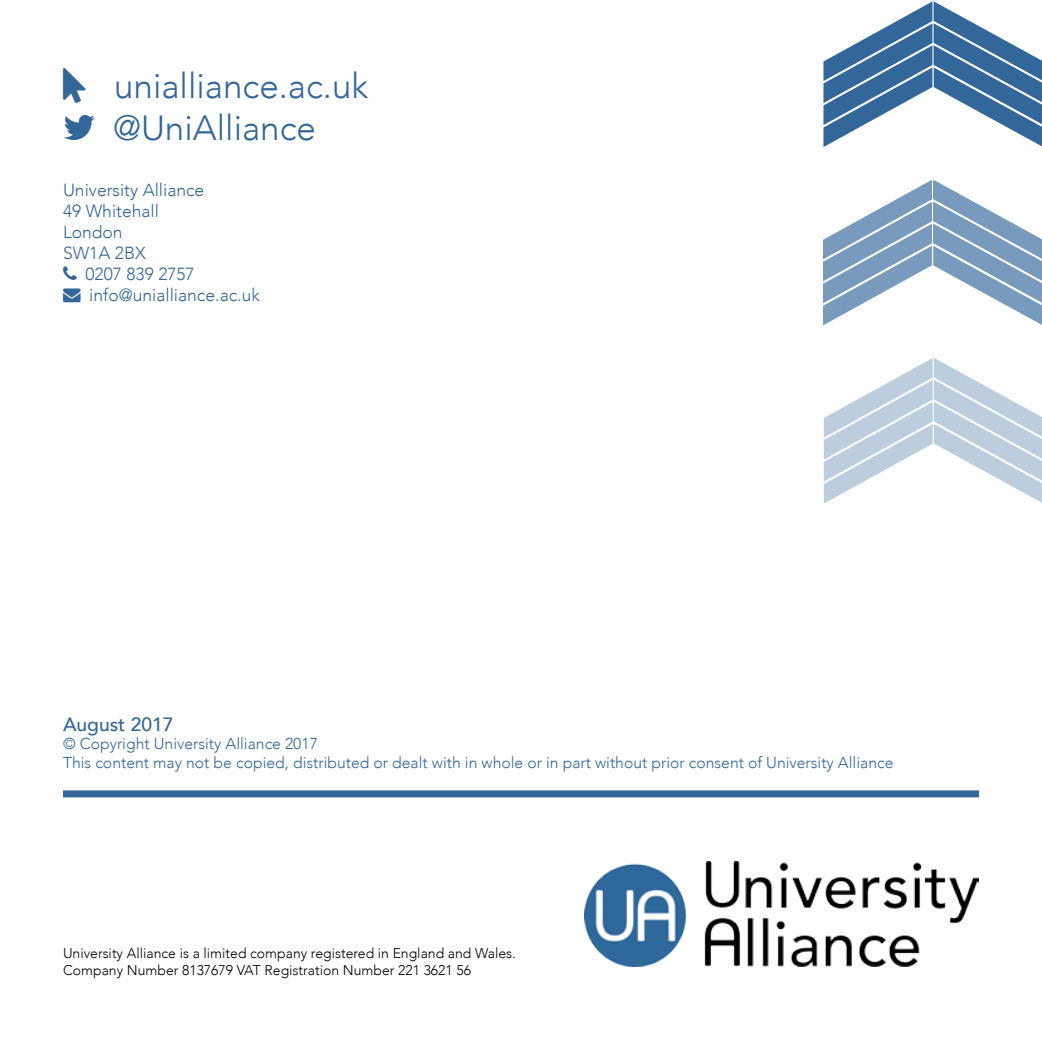
<style>
.page{position:relative;width:1042px;height:1042px;background:#fff}
.page>*{position:absolute;margin:0;border:0;box-sizing:border-box;transform-origin:0 0}
.t1{font:300 35px/42px "Avenir";color:#369}
.t2{font:500 19.25px "Avenir";color:#369}
.t3{font:300 17.5px/21px "Avenir";color:#369}
.t4{font:300 15.75px/18.9px "Avenir";color:#369}
.t5{font:300 14px/16.8px "Avenir";color:#000}
</style>
<div class="page">
<img style="left:584px;top:862px;width:395px;height:105px">
<div style="left:63px;top:790px;width:916px;height:7px;background:#369"></div>
<svg style="left:824px;top:358px;width:218px;height:146px"></svg>
<svg style="left:823px;top:180px;width:219px;height:145px"></svg>
<svg style="left:823px;top:1px;width:219px;height:146px"></svg>
<h1 class="t1" style="left:113px;top:65px;width:257px">unialliance.ac.uk @UniAlliance</h1>
<p class="t3" style="left:63px;top:180px;width:143px">University Alliance<br>49 Whitehall<br>London<br>SW1A 2BX</p>
<p class="t3" style="left:86px;top:264px;width:111px">0207 839 2757</p>
<p class="t3" style="left:63px;top:285px;width:198px">→ info@unialliance.ac.uk</p>
<p class="t2" style="left:63px;top:707px;width:112px">August 2017</p>
<p class="t4" style="left:63px;top:734px;width:832px">© Copyright University Alliance 2017<br>This content may not be copied, distributed or dealt with in whole or in part without prior consent of University Alliance</p>
<p class="t5" style="left:63px;top:945px;width:454px">University Alliance is a limited company registered in England and Wales.<br>Company Number 8137679 VAT Registration Number 221 3621 56</p>
</div>
